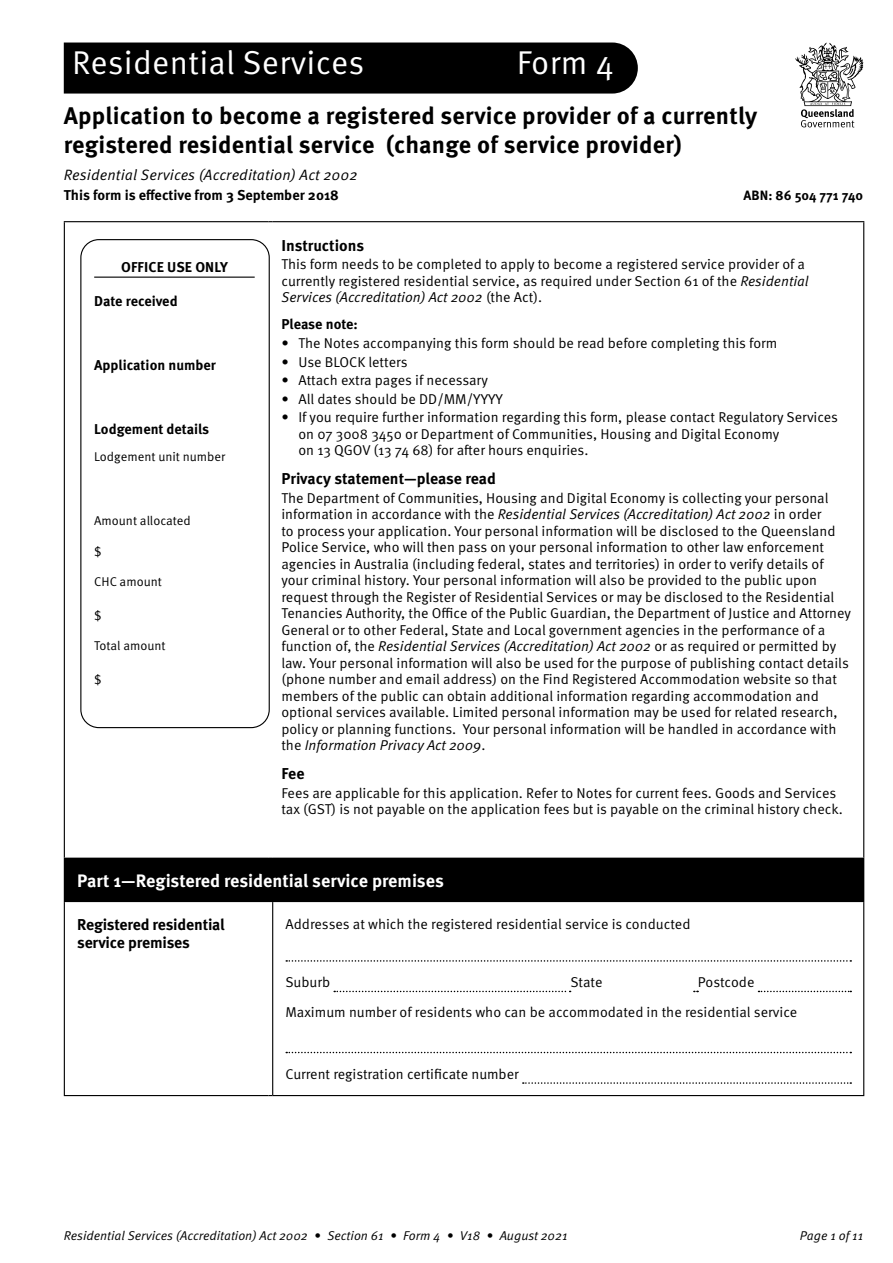
<style>
.page{position:relative;width:893px;height:1263px;background:#fff}
.page>*{position:absolute;margin:0;border:0;box-sizing:border-box;transform-origin:0 0}
.FORM_HEADING__H1{font:33px "Meta Pro Norm";letter-spacing:.01em;color:#fff}
.Application_for{font:700 24px/28.8px "Meta Pro";letter-spacing:.01em;color:#000}
.Headings_-_white__H3{font:700 18px "Meta Pro";color:#fff}
.Headings_-_lev_1__H4{font:700 15.75px "Meta Pro";color:#000}
.Headings_-_LHS__H4{font:700 15.75px/18px "Meta Pro";letter-spacing:-.01em;color:#000}
.Act___H3{font:15px "Meta Pro Norm Ita";letter-spacing:.01em;color:#000}
.BODY__P{font:14.25px/16.5px "Meta Pro Norm";color:#000}
.Body_Copy_-_leader_d{font:14.25px "Meta Pro Norm";color:#000}
.BODY__P-2{font:700 14.25px "Meta Pro";color:#000}
.Body_-_Suburb_State{font:14.25px "Meta Pro Norm";letter-spacing:-.005em;color:#000}
.Office_use__H6{font:700 14.25px "Meta Pro";letter-spacing:.01em;color:#000}
.Body_copy_-_no_space{font:700 14.25px "Meta Pro";color:#000}
.BODY__P-3{font:700 13.5px "Meta Pro";color:#000}
.t1{font:12.75px "Meta Pro Norm Ita";color:#000}
.BODY__P-4{font:12.75px "Meta Pro Norm";color:#000}
.Body_Copy_-_leader_d-2{font:12.75px "Meta Pro Norm";color:#000}
.s1{font-family:"Meta Pro Norm Ita"}
</style>
<div class="page">
<div style="left:64px;top:858px;width:800px;height:43px;background:#000"></div>
<hr style="left:863px;top:222px;width:1px;height:636px;background:#000">
<hr style="left:272px;top:902px;width:1px;height:193px;background:#000">
<hr style="left:863px;top:902px;width:1px;height:193px;background:#000">
<hr style="left:64px;top:221px;width:205px;height:1px;background:#000">
<hr style="left:64px;top:222px;width:1px;height:636px;background:#000">
<hr style="left:273px;top:221px;width:591px;height:1px;background:#000">
<hr style="left:64px;top:902px;width:1px;height:193px;background:#000">
<hr style="left:64px;top:901px;width:205px;height:1px;background:#000">
<hr style="left:273px;top:901px;width:591px;height:1px;background:#000">
<hr style="left:64px;top:1095px;width:205px;height:1px;background:#000">
<hr style="left:273px;top:1095px;width:591px;height:1px;background:#000">
<svg style="left:286px;top:960px;width:565px;height:2px"></svg>
<svg style="left:334px;top:991px;width:237px;height:1px"></svg>
<svg style="left:758px;top:991px;width:93px;height:1px"></svg>
<svg style="left:286px;top:1052px;width:565px;height:1px"></svg>
<svg style="left:523px;top:1082px;width:328px;height:2px"></svg>
<hr style="left:94px;top:277px;width:161px;height:1px;background:#000">
<div style="left:80px;top:239px;width:190px;height:489px;border:1px solid #000;border-radius:18px"></div>
<div style="left:64px;top:43px;width:574px;height:51px;background:#000"></div>
<svg style="left:795px;top:43px;width:68px;height:84px"></svg>
<h1 class="FORM_HEADING__H1" style="left:72px;top:38px;width:294px">Residential Services</h1>
<h1 class="FORM_HEADING__H1" style="left:517px;top:38px;width:99px">Form 4</h1>
<h2 class="Application_for" style="left:64px;top:100px;width:695px">Application to become a registered service provider of a currently registered residential service (change of service provider)</h2>
<h3 class="Act___H3" style="left:64px;top:163px;width:295px">Residential Services (Accreditation) Act 2002</h3>
<p class="BODY__P-2" style="left:64px;top:184px;width:277px">This form is effective from 3 September 2018</p>
<p class="BODY__P-3" style="left:744px;top:185px;width:121px">ABN: 86 504 771 740</p>
<h6 class="Office_use__H6" style="left:121px;top:256px;width:108px">OFFICE USE ONLY</h6>
<p class="BODY__P-2" style="left:94px;top:290px;width:85px">Date received</p>
<p class="BODY__P-2" style="left:94px;top:354px;width:123px">Application number</p>
<p class="BODY__P-2" style="left:94px;top:418px;width:117px">Lodgement details</p>
<p class="BODY__P-4" style="left:94px;top:447px;width:132px">Lodgement unit number</p>
<p class="Body_Copy_-_leader_d-2" style="left:94px;top:511px;width:98px">Amount allocated</p>
<p class="Body_Copy_-_leader_d-2" style="left:94px;top:542px;width:9px">$</p>
<p class="BODY__P-4" style="left:94px;top:572px;width:69px">CHC amount</p>
<p class="Body_Copy_-_leader_d-2" style="left:94px;top:606px;width:9px">$</p>
<p class="BODY__P-4" style="left:94px;top:636px;width:73px">Total amount</p>
<p class="Body_Copy_-_leader_d-2" style="left:94px;top:670px;width:9px">$</p>
<h4 class="Headings_-_lev_1__H4" style="left:281px;top:233px;width:84px">Instructions</h4>
<p class="BODY__P" style="left:281px;top:255px;width:529px">This form needs to be completed to apply to become a registered service provider of a currently registered residential service, as required under Section 61 of the <span class="s1">Residential<br>Services (Accreditation) Act 2002</span> (the Act).</p>
<p class="Body_copy_-_no_space" style="left:281px;top:313px;width:78px">Please note:</p>
<p class="BODY__P" style="left:281px;top:334px;width:497px">• The Notes accompanying this form should be read before completing this form</p>
<p class="BODY__P" style="left:281px;top:352px;width:128px">• Use BLOCK letters</p>
<p class="BODY__P" style="left:281px;top:371px;width:208px">• Attach extra pages if necessary</p>
<p class="BODY__P" style="left:281px;top:390px;width:223px">• All dates should be DD/MM/YYYY</p>
<p class="BODY__P" style="left:298px;top:408px;width:541px;text-indent:-17px">• If you require further information regarding this form, please contact Regulatory Services on 07 3008 3450 or Department of Communities, Housing and Digital Economy<br>on 13 QGOV (13 74 68) for after hours enquiries.</p>
<h4 class="Headings_-_lev_1__H4" style="left:281px;top:466px;width:216px">Privacy statement—please read</h4>
<p class="BODY__P" style="left:281px;top:489px;width:571px">The Department of Communities, Housing and Digital Economy is collecting your personal information in accordance with the <span class="s1">Residential Services (Accreditation) Act 2002</span> in order<br>to process your application. Your personal information will be disclosed to the Queensland Police Service, who will then pass on your personal information to other law enforcement agencies in Australia (including federal, states and territories) in order to verify details of your criminal history. Your personal information will also be provided to the public upon request through the Register of Residential Services or may be disclosed to the Residential Tenancies Authority, the Office of the Public Guardian, the Department of Justice and Attorney General or to other Federal, State and Local government agencies in the performance of a function of, the <span class="s1">Residential Services (Accreditation) Act 2002</span> or as required or permitted by law. Your personal information will also be used for the purpose of publishing contact details (phone number and email address) on the Find Registered Accommodation website so that members of the public can obtain additional information regarding accommodation and optional services available. Limited personal information may be used for related research, policy or planning functions. Your personal information will be handled in accordance with the <span class="s1">Information Privacy Act 2009</span>.</p>
<h4 class="Headings_-_lev_1__H4" style="left:281px;top:761px;width:25px">Fee</h4>
<p class="BODY__P" style="left:281px;top:783px;width:563px">Fees are applicable for this application. Refer to Notes for current fees. Goods and Services tax (GST) is not payable on the application fees but is payable on the criminal history check.</p>
<h3 class="Headings_-_white__H3" style="left:77px;top:866px;width:368px">Part 1—Registered residential service premises</h3>
<h4 class="Headings_-_LHS__H4" style="left:77px;top:915px;width:149px">Registered residential service premises</h4>
<p class="BODY__P" style="left:285px;top:915px;width:407px">Addresses at which the registered residential service is conducted</p>
<p class="Body_-_Suburb_State" style="left:285px;top:971px;width:46px">Suburb</p>
<p class="Body_-_Suburb_State" style="left:570px;top:971px;width:34px">State</p>
<p class="Body_-_Suburb_State" style="left:698px;top:971px;width:58px">Postcode</p>
<p class="Body_Copy_-_leader_d" style="left:285px;top:1002px;width:513px">Maximum number of residents who can be accommodated in the residential service</p>
<p class="Body_Copy_-_leader_d" style="left:285px;top:1063px;width:235px">Current registration certificate number</p>
<p class="t1" style="left:64px;top:1226px;width:505px">Residential Services (Accreditation) Act 2002 • Section 61 • Form 4 • V18 • August 2021</p>
<p class="t1" style="left:800px;top:1226px;width:65px">Page 1 of 11</p>
</div>
